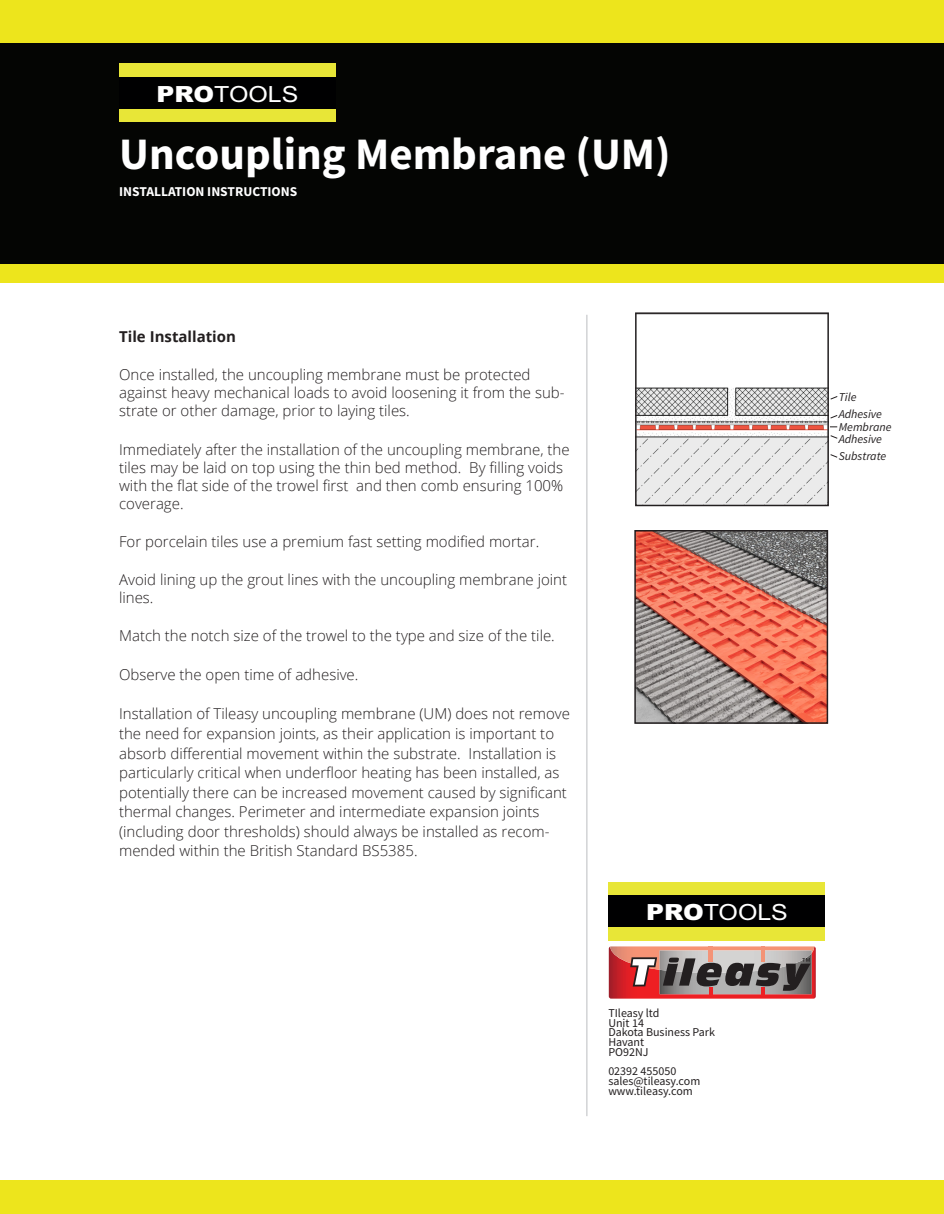
<style>
.page{position:relative;width:944px;height:1214px;background:#fff}
.page>*{position:absolute;margin:0;border:0;box-sizing:border-box;transform-origin:0 0}
.Page_Title{font:700 45px "Source Sans Pro";color:#fff}
.t1{font:22.35px "Arial";color:#fff;scale:1.12 1}
.Heading1{font:300 15px/19.5px "Open Sans";color:#231f20}
.Heading1-2{font:700 15px "Open Sans";color:#231f20}
.Page_Title-2{font:700 13.5px "Source Sans Pro";color:#fff}
.Small_Type{font:12px/9.8px "Source Sans Pro";color:#231f20}
.Figure_Caption{font:italic 12px "Source Sans Pro";color:#231f20}
.s1{font-weight:900}
</style>
<div class="page">
<div style="left:608px;top:881px;width:217px;height:59px;background:#e8e637"></div>
<div style="left:608px;top:895px;width:217px;height:32px;background:#000001"></div>
<div style="left:0;top:1180px;width:944px;height:34px;background:#ede51c"></div>
<hr style="left:586px;top:315px;width:1px;height:801px;background:#bcbdc0">
<div style="left:0;top:0;width:944px;height:43px;background:#ede51c"></div>
<div style="left:0;top:264px;width:944px;height:19px;background:#ede51c"></div>
<div style="left:0;top:43px;width:944px;height:221px;background:#040503"></div>
<div style="left:119px;top:63px;width:216px;height:59px;background:#e8e637"></div>
<div style="left:119px;top:77px;width:216px;height:32px;background:#000001"></div>
<img style="left:638px;top:387px;width:187px;height:116px">
<div style="left:635px;top:312px;width:193px;height:194px;border:2px solid #231f20"></div>
<img style="left:637px;top:533px;width:188px;height:188px">
<div style="left:634px;top:530px;width:194px;height:194px;border:2px solid #231f20"></div>
<svg style="left:608px;top:946px;width:207px;height:53px;background:#a56e6c"></svg>
<svg style="left:830px;top:396px;width:7px;height:3px"></svg>
<svg style="left:830px;top:415px;width:7px;height:3px"></svg>
<svg style="left:830px;top:454px;width:7px;height:4px"></svg>
<svg style="left:830px;top:435px;width:7px;height:4px"></svg>
<p class="t1" style="left:156px;top:79px;width:128px"><span class="s1">PRO</span>TOOLS</p>
<p class="Page_Title" style="left:119px;top:123px;width:553px">Uncoupling Membrane (UM)</p>
<p class="Page_Title-2" style="left:119px;top:182px;width:180px">INSTALLATION INSTRUCTIONS</p>
<p class="Heading1-2" style="left:119px;top:326px;width:118px">Tile Installation</p>
<p class="Heading1" style="left:119px;top:365px;width:447px;line-height:18px">Once installed, the uncoupling membrane must be protected against heavy mechanical loads to avoid loosening it from the sub&shy;strate or other damage, prior to laying tiles.</p>
<p class="Heading1" style="left:119px;top:440px;width:452px;line-height:18px">Immediately after the installation of the uncoupling membrane, the tiles may be laid on top using the thin bed method. By filling voids with the flat side of the trowel first and then comb ensuring 100% coverage.</p>
<p class="Heading1" style="left:119px;top:531px;width:421px">For porcelain tiles use a premium fast setting modified mortar.</p>
<p class="Heading1" style="left:119px;top:570px;width:449px;line-height:18px">Avoid lining up the grout lines with the uncoupling membrane joint lines.</p>
<p class="Heading1" style="left:119px;top:626px;width:437px">Match the notch size of the trowel to the type and size of the tile.</p>
<p class="Heading1" style="left:119px;top:664px;width:241px">Observe the open time of adhesive.</p>
<p class="Heading1" style="left:119px;top:704px;width:452px">Installation of Tileasy uncoupling membrane (UM) does not remove the need for expansion joints, as their application is important to absorb differential movement within the substrate. Installation is particularly critical when underfloor heating has been installed, as potentially there can be increased movement caused by significant thermal changes. Perimeter and intermediate expansion joints (including door thresholds) should always be installed as recom&shy;mended within the British Standard BS5385.</p>
<p class="t1" style="left:646px;top:897px;width:128px"><span class="s1">PRO</span>TOOLS</p>
<p class="Small_Type" style="left:608px;top:1008px;width:108px">TIleasy ltd<br>Unit 14<br>Dakota Business Park</p>
<p class="Small_Type" style="left:608px;top:1037px;width:42px">Havant<br>PO92NJ</p>
<p class="Small_Type" style="left:608px;top:1066px;width:70px">02392 455050</p>
<p class="Small_Type" style="left:608px;top:1076px;width:93px">sales@tileasy.com</p>
<p class="Small_Type" style="left:608px;top:1086px;width:86px">www.tileasy.com</p>
<p class="Figure_Caption" style="left:838px;top:389px;width:19px">Tile</p>
<p class="Figure_Caption" style="left:838px;top:406px;width:45px">Adhesive</p>
<p class="Figure_Caption" style="left:838px;top:431px;width:45px">Adhesive</p>
<p class="Figure_Caption" style="left:838px;top:449px;width:49px">Substrate</p>
<p class="Figure_Caption" style="left:838px;top:419px;width:54px">Membrane</p>
</div>
